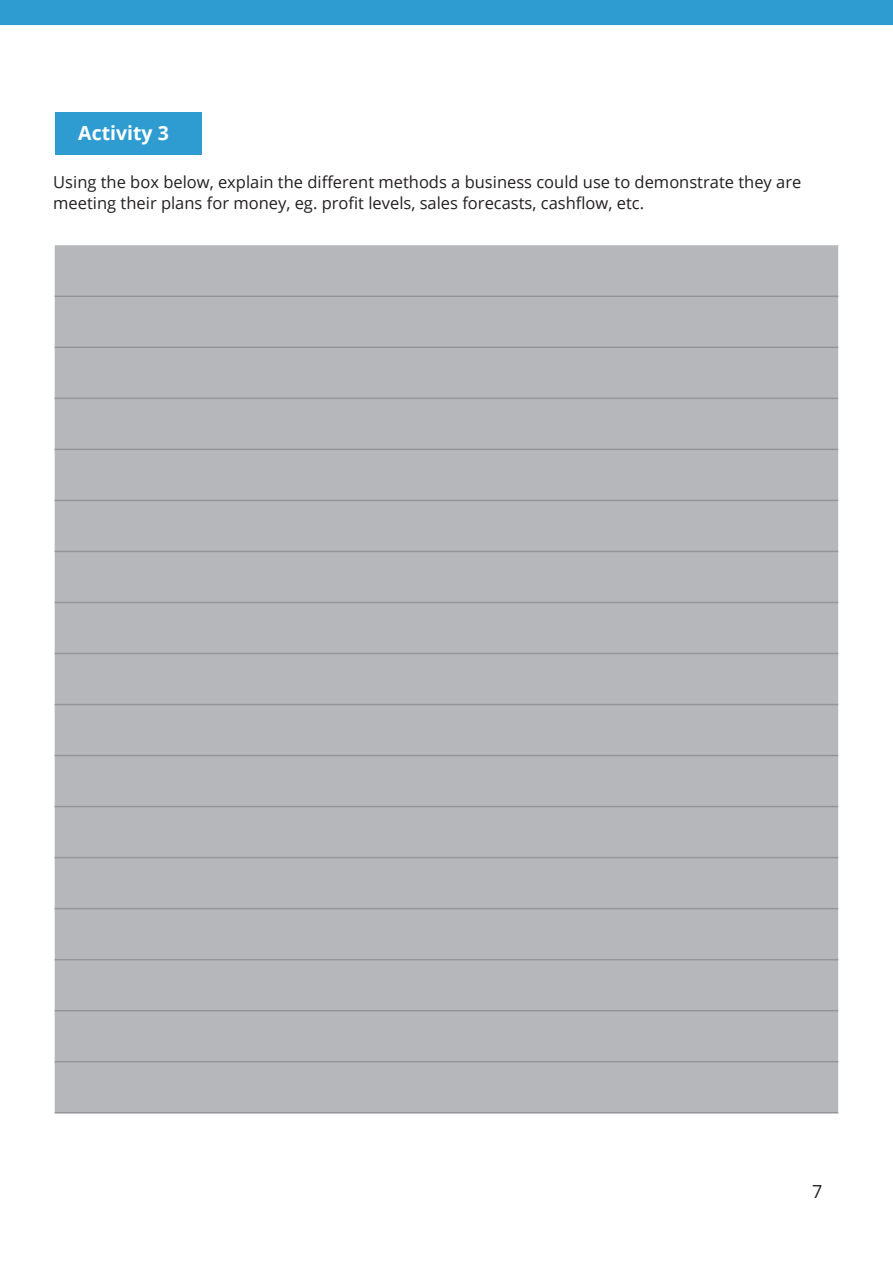
<style>
.page{position:relative;width:893px;height:1263px;background:#fff}
.page>*{position:absolute;margin:0;border:0;box-sizing:border-box;transform-origin:0 0}
.t1{font:700 19.5px "Open Sans";color:#fff}
.t2{font:18px "Open Sans";color:#231f20}
.t3{font:16.5px/21px "Open Sans";color:#231f20}
</style>
<div class="page">
<div style="left:0;top:0;width:893px;height:25px;background:#2f9cd1"></div>
<div style="left:55px;top:112px;width:146px;height:43px;background:#2f9cd1"></div>
<div style="left:55px;top:245px;width:783px;height:867px;background:#b6b7bb"></div>
<hr style="left:55px;top:296px;width:783px;height:1px;background:#939598">
<hr style="left:55px;top:347px;width:783px;height:1px;background:#939598">
<hr style="left:55px;top:398px;width:783px;height:1px;background:#939598">
<hr style="left:55px;top:449px;width:783px;height:1px;background:#939598">
<hr style="left:55px;top:500px;width:783px;height:1px;background:#939598">
<hr style="left:55px;top:551px;width:783px;height:1px;background:#939598">
<hr style="left:55px;top:602px;width:783px;height:1px;background:#939598">
<hr style="left:55px;top:653px;width:783px;height:1px;background:#939598">
<hr style="left:55px;top:704px;width:783px;height:1px;background:#939598">
<hr style="left:55px;top:755px;width:783px;height:1px;background:#939598">
<hr style="left:55px;top:806px;width:783px;height:1px;background:#939598">
<hr style="left:55px;top:857px;width:783px;height:1px;background:#939598">
<hr style="left:55px;top:908px;width:783px;height:1px;background:#939598">
<hr style="left:55px;top:959px;width:783px;height:1px;background:#939598">
<hr style="left:55px;top:1010px;width:783px;height:1px;background:#939598">
<hr style="left:55px;top:1061px;width:783px;height:1px;background:#939598">
<hr style="left:55px;top:1112px;width:783px;height:1px;background:#939598">
<p class="t1" style="left:78px;top:119px;width:92px">Activity 3</p>
<p class="t3" style="left:53px;top:171px;width:750px">Using the box below, explain the different methods a business could use to demonstrate they are meeting their plans for money, eg. profit levels, sales forecasts, cashflow, etc.</p>
<p class="t2" style="left:812px;top:1179px;width:12px">7</p>
</div>
